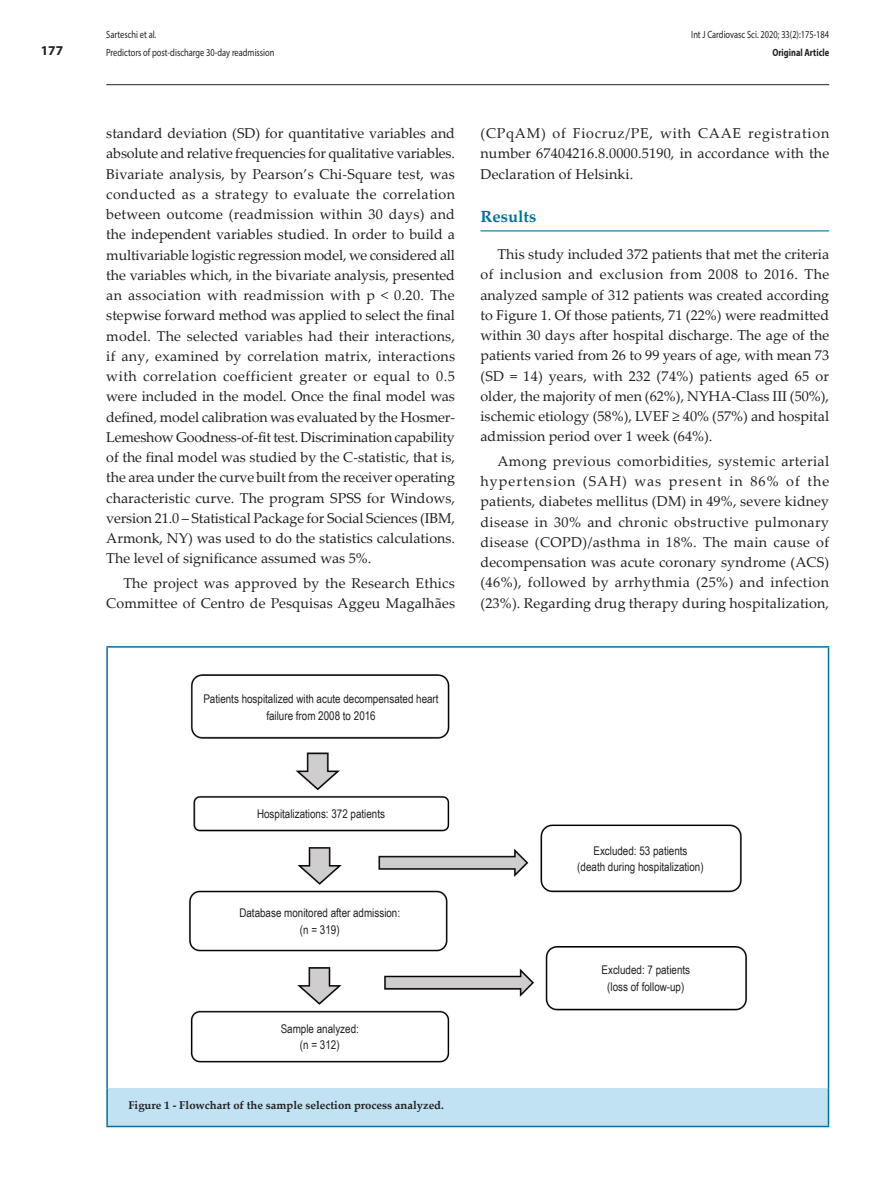
<style>
.page{position:relative;width:893px;height:1191px;background:#fff}
.page>*{position:absolute;margin:0;border:0;box-sizing:border-box;transform-origin:0 0}
.t1{font:700 16.5px "Palatino";color:#00719a}
.t2{font:14.25px/20.2px "Palatino Linotype";letter-spacing:.01em;color:#231f20;text-align:justify}
.t3{font:700 13.5px "Myriad Pro";color:#231f20}
.t4{font:12px/16.5px "Arial Narrow";color:#231f20;text-align:center}
.t5{font:700 11.25px "Palatino Linotype";color:#231f20}
.t6{font:10.5px/18px "Myriad Pro";color:#231f20;scale:.8 1}
.t7{font:700 10.5px "Myriad Pro";color:#231f20;scale:.8 1}
</style>
<div class="page">
<hr style="left:106px;top:84px;width:723px;height:1px;background:#231f20">
<div style="left:107px;top:1088px;width:721px;height:38px;background:#c0e2f2"></div>
<hr style="left:106px;top:1088px;width:2px;height:37px;background:#00719a">
<hr style="left:828px;top:1088px;width:1px;height:37px;background:#00719a">
<hr style="left:106px;top:1125px;width:723px;height:2px;background:#00719a">
<hr style="left:106px;top:646px;width:723px;height:1px;background:#00719a">
<hr style="left:106px;top:647px;width:2px;height:441px;background:#00719a">
<hr style="left:828px;top:647px;width:1px;height:441px;background:#00719a">
<img style="left:189px;top:674px;width:558px;height:389px">
<div style="left:201px;top:680px;width:240px;height:53px;background:#fff"></div>
<div style="left:201px;top:800px;width:240px;height:26px;background:#fff"></div>
<div style="left:200px;top:896px;width:240px;height:49px;background:#fff"></div>
<div style="left:200px;top:1015px;width:240px;height:43px;background:#fff"></div>
<div style="left:547px;top:832px;width:186px;height:53px;background:#fff"></div>
<div style="left:553px;top:951px;width:186px;height:53px;background:#fff"></div>
<hr style="left:480px;top:230px;width:349px;height:1px;background:#00719a">
<p class="t3" style="left:41px;top:42px;width:24px">177</p>
<p class="t6" style="left:106px;top:25px;width:212px">Sarteschi et al.<br>Predictors of post-discharge 30-day readmission</p>
<p class="t6" style="left:691px;top:25px;width:174px">Int J Cardiovasc Sci. 2020; 33(2):175-184</p>
<p class="t7" style="left:772px;top:45px;width:73px">Original Article</p>
<p class="t2" style="left:106px;top:122px;width:350px">standard deviation (SD) for quantitative variables and absolute and relative frequencies for qualitative variables.<br>Bivariate analysis, by Pearson’s Chi-Square test, was conducted as a strategy to evaluate the correlation between outcome (readmission within 30 days) and the independent variables studied. In order to build a multivariable logistic regression model, we considered all the variables which, in the bivariate analysis, presented an association with readmission with p &lt; 0.20. The stepwise forward method was applied to select the final model. The selected variables had their interactions, if any, examined by correlation matrix, interactions with correlation coefficient greater or equal to 0.5 were included in the model. Once the final model was defined, model calibration was evaluated by the Hosmer-Lemeshow Goodness-of-fit test. Discrimination capability of the final model was studied by the C-statistic, that is, the area under the curve built from the receiver operating characteristic curve. The program SPSS for Windows, version 21.0 – Statistical Package for Social Sciences (IBM, Armonk, NY) was used to do the statistics calculations.<br>The level of significance assumed was 5%.</p>
<p class="t2" style="left:106px;top:572px;width:350px;text-align:right">The project was approved by the Research Ethics<br>Committee of Centro de Pesquisas Aggeu Magalhães</p>
<p class="t2" style="left:480px;top:122px;width:350px">(CPqAM) of Fiocruz/PE, with CAAE registration number 67404216.8.0000.5190, in accordance with the Declaration of Helsinki.</p>
<p class="t1" style="left:480px;top:206px;width:57px">Results</p>
<p class="t2" style="left:480px;top:243px;width:350px;text-indent:17px">This study included 372 patients that met the criteria of inclusion and exclusion from 2008 to 2016. The analyzed sample of 312 patients was created according to Figure 1. Of those patients, 71 (22%) were readmitted within 30 days after hospital discharge. The age of the patients varied from 26 to 99 years of age, with mean 73 (SD = 14) years, with 232 (74%) patients aged 65 or older, the majority of men (62%), NYHA-Class III (50%), ischemic etiology (58%), LVEF ≥ 40% (57%) and hospital admission period over 1 week (64%).</p>
<p class="t2" style="left:480px;top:450px;width:350px;text-indent:17px">Among previous comorbidities, systemic arterial hypertension (SAH) was present in 86% of the patients, diabetes mellitus (DM) in 49%, severe kidney disease in 30% and chronic obstructive pulmonary disease (COPD)/asthma in 18%. The main cause of decompensation was acute coronary syndrome (ACS) (46%), followed by arrhythmia (25%) and infection (23%). Regarding drug therapy during hospitalization,</p>
<p class="t4" style="left:203px;top:690px;width:237px">Patients hospitalized with acute decompensated heart failure from 2008 to 2016</p>
<p class="t4" style="left:257px;top:805px;width:129px">Hospitalizations: 372 patients</p>
<p class="t4" style="left:239px;top:904px;width:162px">Database monitored after admission: (n = 319)</p>
<p class="t4" style="left:281px;top:1019px;width:80px">Sample analyzed: (n = 312)</p>
<p class="t5" style="left:128px;top:1097px;width:317px">Figure 1 - Flowchart of the sample selection process analyzed.</p>
<p class="t4" style="left:577px;top:841px;width:128px">Excluded: 53 patients<br>(death during hospitalization)</p>
<p class="t4" style="left:601px;top:961px;width:90px">Excluded: 7 patients (loss of follow-up)</p>
</div>
